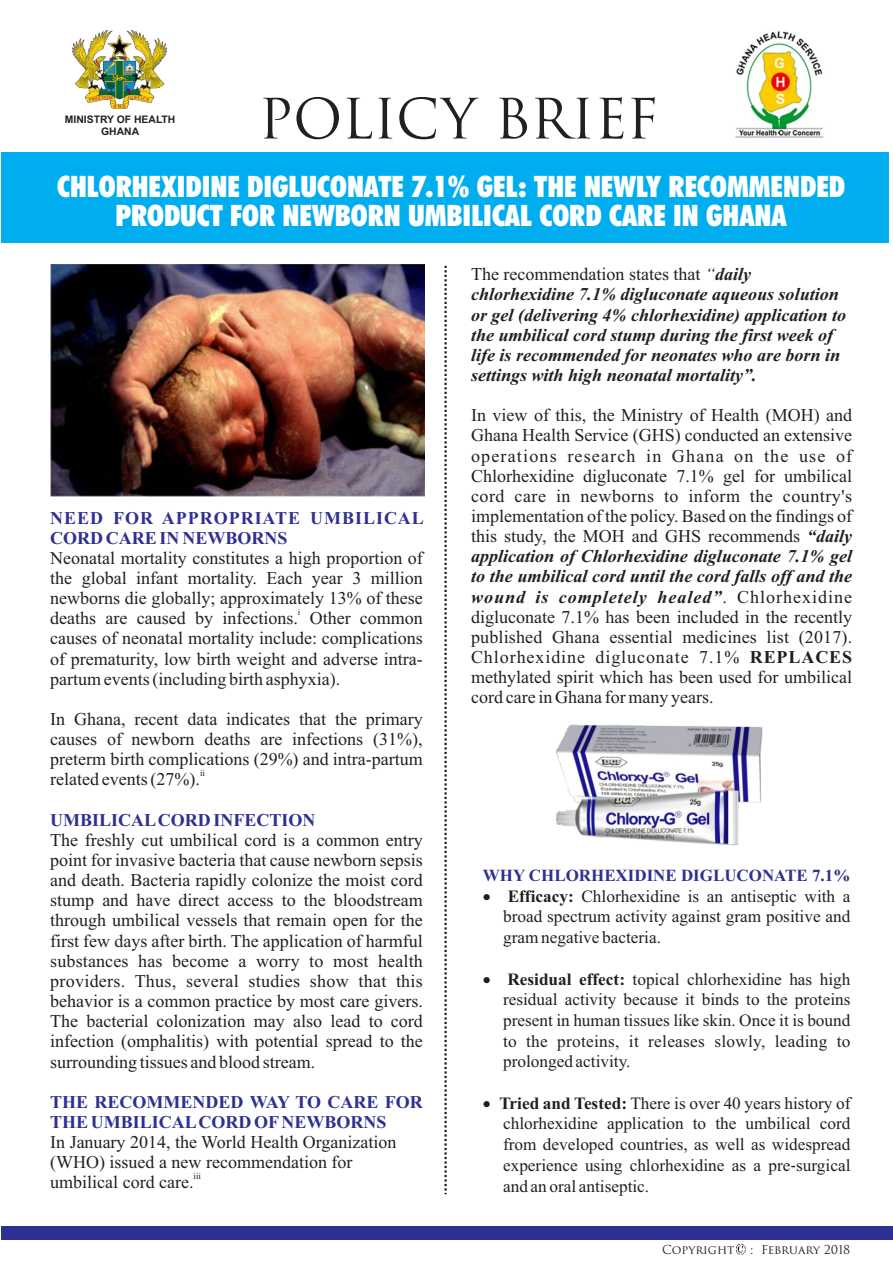
<style>
.page{position:relative;width:893px;height:1263px;background:#fff}
.page>*{position:absolute;margin:0;border:0;box-sizing:border-box;transform-origin:0 0}
.t1{font:54px "Trajan Pro 3";letter-spacing:-.01em;color:#231f20}
.t2{font:900 condensed 29.7px/29.4px "Futura BT";color:#fff;text-align:center}
.t3{font:18px/20.1px "Times New Roman";color:#231f20;text-align:justify}
.t4{font:italic 700 18px/20.1px "Times New Roman";color:#231f20}
.t5{font:700 18px/20.1px "Times New Roman";color:#2e3092}
.t6{font:700 18px/19.4px "Times New Roman";letter-spacing:.055em;color:#2e3092}
.t7{font:17.25px/20.7px "Times New Roman";color:#231f20;text-align:justify}
.t8{font:700 16.95px "Times New Roman";color:#2e3092}
.t9{font:12px "Trajan Pro 3";color:#231f20}
.t10{font:700 10.35px/11.6px "Arial";color:#231f20;text-align:center}
.t11{font:9px "Times New Roman";color:#231f20}
.s1{font-weight:400;font-style:normal}
.s2{font-weight:400}
.s3{font-weight:700;font-style:italic}
.s4{font-weight:700}
.s5{font-family:"Cambria Math"}
</style>
<div class="page">
<div style="left:2px;top:153px;width:887px;height:90px;background:#00aeef"></div>
<img style="left:50px;top:265px;width:375px;height:231px">
<svg style="left:444px;top:266px;width:3px;height:928px"></svg>
<img style="left:735px;top:31px;width:89px;height:107px">
<img style="left:73px;top:31px;width:93px;height:77px">
<img style="left:555px;top:724px;width:208px;height:122px">
<div style="left:1px;top:1226px;width:891px;height:14px;background:#2e3092"></div>
<svg style="left:736px;top:1244px;width:10px;height:10px"></svg>
<h1 class="t1" style="left:258px;top:98px;width:401px">POLICY BRIEF</h1>
<h2 class="t2" style="left:57px;top:174px;width:789px">CHLORHEXIDINE DIGLUCONATE 7.1% GEL: THE NEWLY RECOMMENDED<br>PRODUCT FOR NEWBORN UMBILICAL CORD CARE IN GHANA</h2>
<p class="t10" style="left:65px;top:115px;width:112px">MINISTRY OF HEALTH<br>GHANA</p>
<p class="t6" style="left:50px;top:510px;width:375px">NEED FOR APPROPRIATE UMBILICAL<br>CORD CARE IN NEWBORNS</p>
<p class="t3" style="left:50px;top:550px;width:374px">Neonatal mortality constitutes a high proportion of the global infant mortality. Each year 3 million newborns die globally; approximately 13% of these</p>
<p class="t11" style="left:298px;top:609px;width:4px">i</p>
<p class="t3" style="left:50px;top:610px;width:374px">deaths are caused by infections. Other common causes of neonatal mortality include: complications of prematurity, low birth weight and adverse intra&shy;partum events (including birth asphyxia).</p>
<p class="t3" style="left:50px;top:711px;width:374px">In Ghana, recent data indicates that the primary causes of newborn deaths are infections (31%), preterm birth complications (29%) and intra-partum</p>
<p class="t11" style="left:200px;top:770px;width:7px">ii</p>
<p class="t3" style="left:50px;top:771px;width:151px">related events (27%).</p>
<p class="t5" style="left:50px;top:811px;width:267px">UMBILICALCORD INFECTION</p>
<p class="t3" style="left:50px;top:831px;width:374px">The freshly cut umbilical cord is a common entry point for invasive bacteria that cause newborn sepsis and death. Bacteria rapidly colonize the moist cord stump and have direct access to the bloodstream through umbilical vessels that remain open for the first few days after birth. The application of harmful substances has become a worry to most health providers. Thus, several studies show that this behavior is a common practice by most care givers.<br>The bacterial colonization may also lead to cord infection (omphalitis) with potential spread to the surrounding tissues and blood stream.</p>
<p class="t5" style="left:50px;top:1093px;width:374px">THE RECOMMENDED WAY TO CARE FOR<br>THE UMBILICALCORD OFNEWBORNS</p>
<p class="t3" style="left:50px;top:1134px;width:348px">In January 2014, the World Health Organization (WHO) issued a new recommendation for</p>
<p class="t11" style="left:194px;top:1173px;width:9px">iii</p>
<p class="t3" style="left:50px;top:1174px;width:145px">umbilical cord care.</p>
<p class="t4" style="left:471px;top:266px;width:377px"><span class="s1">The recommendation states that</span> <span class="s2">“</span>daily chlorhexidine 7.1% digluconate aqueous solution or gel (delivering 4% chlorhexidine) application to the umbilical cord stump during the first week of life is recommended for neonates who are born in settings with high neonatal mortality”.</p>
<p class="t3" style="left:471px;top:407px;width:383px">In view of this, the Ministry of Health (MOH) and Ghana Health Service (GHS) conducted an extensive operations research in Ghana on the use of Chlorhexidine digluconate 7.1% gel for umbilical cord care in newborns to inform the country's implementation of the policy. Based on the findings of this study, the MOH and GHS recommends <span class="s3">“daily application of Chlorhexidine digluconate 7.1% gel to the umbilical cord until the cord falls off and the wound is completely healed”</span>. Chlorhexidine digluconate 7.1% has been included in the recently published Ghana essential medicines list (2017).<br>Chlorhexidine digluconate 7.1% <span class="s4">REPLACES </span>methylated spirit which has been used for umbilical cord care in Ghana for many years.</p>
<p class="t8" style="left:483px;top:869px;width:369px">WHY CHLORHEXIDINE DIGLUCONATE 7.1%</p>
<p class="t7" style="left:503px;top:887px;width:349px;text-indent:-20px">• <span class="s4">Efficacy:</span> Chlorhexidine is an antiseptic with a broad spectrum activity against gram positive and gram negative bacteria.</p>
<p class="t7" style="left:503px;top:970px;width:349px;text-indent:-20px">• <span class="s4">Residual effect:</span> topical chlorhexidine has high residual activity because it binds to the proteins present in human tissues like skin. Once it is bound to the proteins, it releases slowly, leading to prolonged activity.</p>
<p class="t7" style="left:503px;top:1094px;width:349px;text-indent:-20px">• <span class="s4">Tried and Tested:</span> There is over 40 years history of chlorhexidine application to the umbilical cord from developed countries, as well as widespread experience using chlorhexidine as a pre<span class="s5">-</span>surgical and an oral antiseptic.</p>
<p class="t9" style="left:662px;top:1245px;width:74px">Copyright</p>
<p class="t9" style="left:750px;top:1245px;width:102px">: February 2018</p>
</div>
